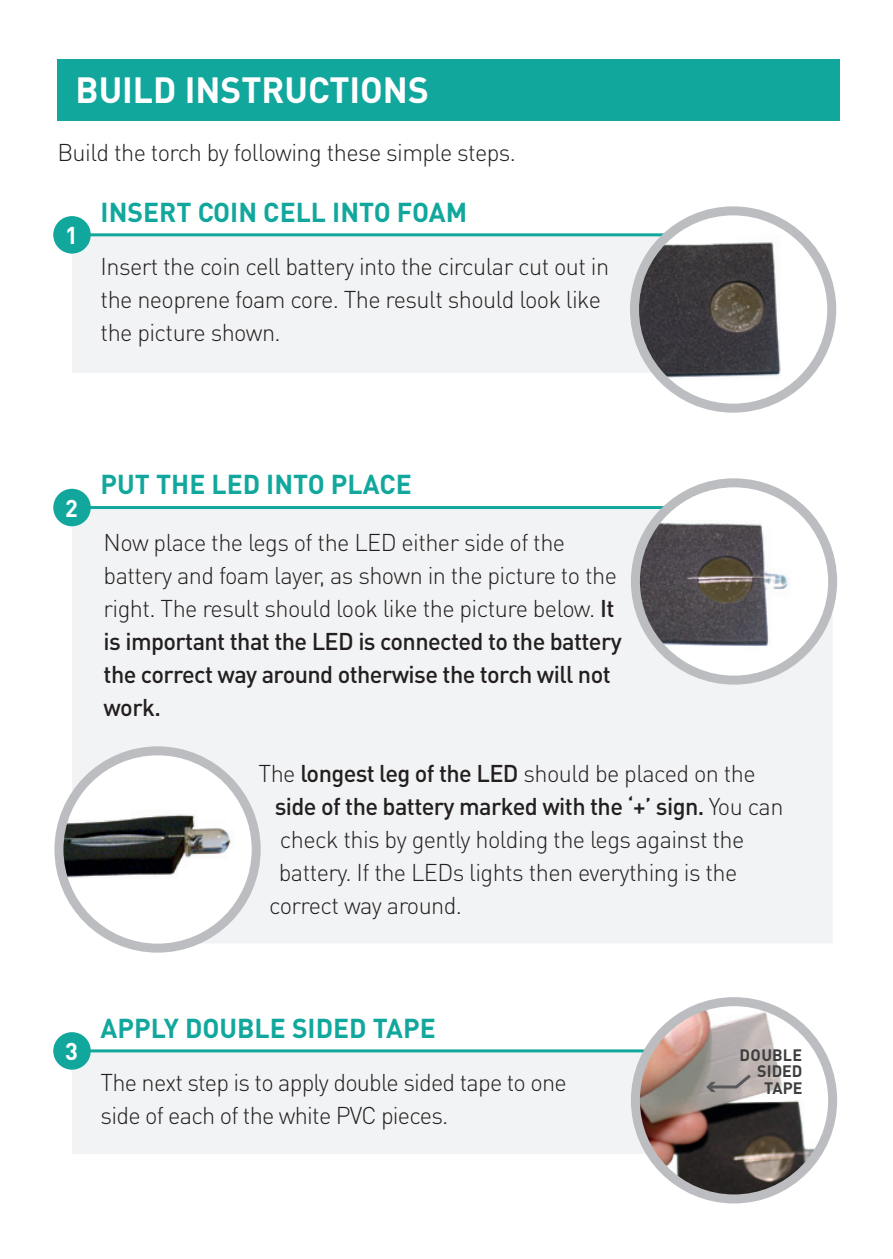
<style>
.page{position:relative;width:893px;height:1259px;background:#fff}
.page>*{position:absolute;margin:0;border:0;box-sizing:border-box;transform-origin:0 0}
.t1{font:700 36px "DIN Pro";color:#fff}
.t2{font:700 27px "DIN Pro";color:#12a79d}
.t3{font:300 24px/33px "DIN Pro";letter-spacing:-.025em;color:#231f20}
.t4{font:500 24px "DIN Pro";letter-spacing:-.025em;color:#231f20}
.t5{font:700 24px "DIN Pro";color:#fff}
.t6{font:700 16.5px/16.5px "DIN Pro";color:#3e3e3f;text-align:right}
.s1{font-weight:500}
.s2{font-weight:300}
</style>
<div class="page">
<div style="left:58px;top:60px;width:782px;height:61px;background:#12a79d"></div>
<div style="left:72px;top:235px;width:639px;height:137px;background:#f2f3f4"></div>
<hr style="left:88px;top:233px;width:659px;height:3px;background:#12a79d">
<div style="left:53px;top:216px;width:38px;height:38px;background:#12a79d;border-radius:50%"></div>
<svg style="left:634px;top:211px;width:198px;height:197px"></svg>
<img style="left:634px;top:235px;width:155px;height:149px">
<div style="left:630px;top:206px;width:206px;height:207px;border:9px solid #bcbdc0;border-radius:50%"></div>
<div style="left:72px;top:507px;width:761px;height:436px;background:#f2f3f4"></div>
<hr style="left:87px;top:506px;width:651px;height:3px;background:#12a79d">
<div style="left:53px;top:489px;width:38px;height:37px;background:#12a79d;border-radius:50%"></div>
<svg style="left:635px;top:483px;width:198px;height:197px"></svg>
<img style="left:635px;top:511px;width:157px;height:141px">
<div style="left:631px;top:478px;width:206px;height:206px;border:9px solid #bcbdc0;border-radius:50%"></div>
<div style="left:59px;top:751px;width:197px;height:197px;background:#fff;border-radius:50%"></div>
<img style="left:61px;top:801px;width:170px;height:91px">
<div style="left:54px;top:746px;width:207px;height:206px;border:9px solid #bcbdc0;border-radius:50%"></div>
<div style="left:72px;top:1051px;width:643px;height:103px;background:#f2f3f4"></div>
<hr style="left:87px;top:1049px;width:676px;height:3px;background:#12a79d">
<div style="left:53px;top:1032px;width:38px;height:37px;background:#12a79d;border-radius:50%"></div>
<img style="left:635px;top:1001px;width:193px;height:198px">
<svg style="left:706px;top:1071px;width:48px;height:21px"></svg>
<div style="left:631px;top:997px;width:206px;height:206px;border:9px solid #bcbdc0;border-radius:50%"></div>
<h1 class="t1" style="left:75px;top:66px;width:355px">BUILD INSTRUCTIONS</h1>
<p class="t3" style="left:57px;top:135px;width:460px">Build the torch by following these simple steps.</p>
<p class="t2" style="left:101px;top:194px;width:368px">INSERT COIN CELL INTO FOAM</p>
<p class="t3" style="left:101px;top:249px;width:510px">Insert the coin cell battery into the circular cut out in the neoprene foam core. The result should look like the picture shown.</p>
<p class="t5" style="left:65px;top:219px;width:14px">1</p>
<p class="t5" style="left:65px;top:491px;width:14px">2</p>
<p class="t2" style="left:101px;top:466px;width:313px">PUT THE LED INTO PLACE</p>
<p class="t3" style="left:104px;top:525px;width:520px">Now place the legs of the LED either side of the battery and foam layer, as shown in the picture to the right. The result should look like the picture below. <span class="s1">It is important that the LED is connected to the battery the correct way around otherwise the torch will not work.</span></p>
<p class="t3" style="left:259px;top:756px;width:499px">The <span class="s1">longest leg of the LED</span> should be placed on the</p>
<p class="t4" style="left:275px;top:790px;width:510px">side of the battery marked with the ‘+’ sign. <span class="s2">You can</span></p>
<p class="t3" style="left:280px;top:822px;width:466px">check this by gently holding the legs against the</p>
<p class="t3" style="left:279px;top:855px;width:460px">battery. If the LEDs lights then everything is the</p>
<p class="t3" style="left:269px;top:888px;width:194px">correct way around.</p>
<p class="t2" style="left:101px;top:1009px;width:337px">APPLY DOUBLE SIDED TAPE</p>
<p class="t3" style="left:101px;top:1065px;width:468px">The next step is to apply double sided tape to one side of each of the white PVC pieces.</p>
<p class="t5" style="left:65px;top:1035px;width:14px">3</p>
<p class="t6" style="left:740px;top:1046px;width:64px">DOUBLE<br>SIDED<br>TAPE</p>
</div>
